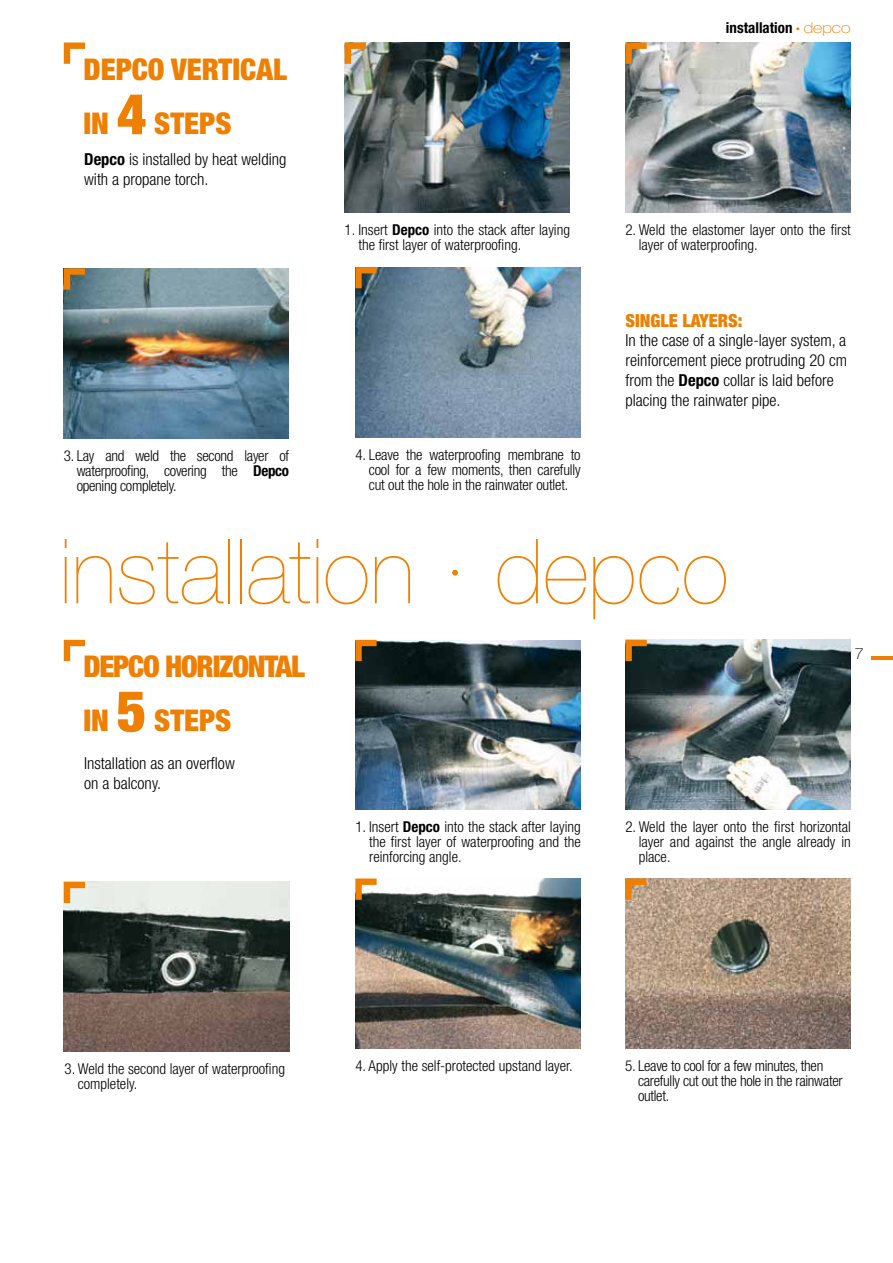
<style>
.page{position:relative;width:893px;height:1263px;background:#fff}
.page>*{position:absolute;margin:0;border:0;box-sizing:border-box;transform-origin:0 0}
.t1{font:200 90px "Helvetica Neue";color:#ee7f00}
.t2{font:900 condensed 30px/54px "Helvetica Neue";letter-spacing:-.04em;color:#ee7f00}
.t3{font:900 condensed 30px/54px "Helvetica Neue";color:#ee7f00}
.t4{font:900 condensed 18px "Helvetica Neue";color:#ee7f00}
.t5{font:300 condensed 16.5px/19.8px "Helvetica Neue";color:#000}
.t6{font:300 condensed 15px/15px "Helvetica Neue";color:#000;text-align:justify}
.t7{font:300 condensed 15px/15px "Helvetica Neue";letter-spacing:-.02em;color:#000}
.t8{font:700 condensed 15px "Helvetica Neue";color:#000}
.t9{font:100 expanded 15px "Helvetica Neue";color:#000}
.s1{font-size:57px}
.s2{font-weight:700}
.s3{color:#ee7f00}
.s4{font-weight:100;font-stretch:expanded;color:#ee7f00}
</style>
<div class="page">
<img style="left:625px;top:43px;width:226px;height:170px">
<img style="left:345px;top:43px;width:225px;height:169px">
<svg style="left:64px;top:43px;width:21px;height:21px"></svg>
<svg style="left:345px;top:43px;width:21px;height:21px"></svg>
<img style="left:625px;top:640px;width:226px;height:170px">
<svg style="left:64px;top:640px;width:21px;height:21px"></svg>
<img style="left:355px;top:640px;width:226px;height:170px">
<svg style="left:355px;top:640px;width:22px;height:21px"></svg>
<svg style="left:625px;top:640px;width:22px;height:21px"></svg>
<img style="left:625px;top:878px;width:225px;height:171px">
<svg style="left:625px;top:878px;width:21px;height:22px"></svg>
<img style="left:355px;top:878px;width:226px;height:171px">
<svg style="left:355px;top:878px;width:22px;height:22px"></svg>
<img style="left:64px;top:882px;width:225px;height:170px">
<svg style="left:64px;top:882px;width:21px;height:21px"></svg>
<img style="left:355px;top:267px;width:226px;height:170px">
<svg style="left:355px;top:267px;width:22px;height:21px"></svg>
<img style="left:64px;top:268px;width:224px;height:170px">
<svg style="left:64px;top:268px;width:21px;height:22px"></svg>
<svg style="left:625px;top:43px;width:22px;height:21px"></svg>
<hr style="left:872px;top:656px;width:21px;height:3px;background:#ee7f00">
<h2 class="t3" style="left:83px;top:42px;width:149px">DEPCO VERTICAL<br>IN <span class="s1">4</span> STEPS</h2>
<p class="t5" style="left:84px;top:149px;width:204px"><span class="s2">Depco</span> is installed by heat welding with a propane torch.</p>
<p class="t6" style="left:77px;top:448px;width:214px;text-indent:-13px">3. Lay and weld the second layer of waterproofing, covering the <span class="s2">Depco </span>opening completely.</p>
<p class="t8" style="left:726px;top:19px;width:126px">installation <span class="s3">·</span> <span class="s4">depco</span></p>
<p class="t6" style="left:358px;top:222px;width:213px;text-indent:-14px">1. Insert <span class="s2">Depco</span> into the stack after laying the first layer of waterproofing.</p>
<p class="t6" style="left:369px;top:447px;width:213px;text-indent:-13px">4. Leave the waterproofing membrane to cool for a few moments, then carefully cut out the hole in the rainwater outlet.</p>
<p class="t6" style="left:639px;top:222px;width:214px;text-indent:-13px">2. Weld the elastomer layer onto the first layer of waterproofing.</p>
<p class="t4" style="left:625px;top:309px;width:119px">SINGLE LAYERS:</p>
<p class="t5" style="left:625px;top:330px;width:223px">In the case of a single-layer system, a reinforcement piece protruding 20 cm from the <span class="s2">Depco</span> collar is laid before placing the rainwater pipe.</p>
<h1 class="t1" style="left:60px;top:519px;width:670px">installation · depco</h1>
<h2 class="t2" style="left:83px;top:639px;width:223px">DEPCO HORIZONTAL<br>IN <span class="s1">5</span> STEPS</h2>
<p class="t5" style="left:84px;top:753px;width:152px">Installation as an overflow on a balcony.</p>
<p class="t9" style="left:855px;top:645px;width:10px">7</p>
<p class="t6" style="left:369px;top:819px;width:213px;text-indent:-14px">1. Insert <span class="s2">Depco</span> into the stack after laying the first layer of waterproofing and the reinforcing angle.</p>
<p class="t6" style="left:639px;top:819px;width:214px;text-indent:-13px">2. Weld the layer onto the first horizontal layer and against the angle already in place.</p>
<p class="t6" style="left:64px;top:1061px;width:222px">3. Weld the second layer of waterproofing</p>
<p class="t6" style="left:355px;top:1058px;width:219px">4. Apply the self-protected upstand layer.</p>
<p class="t6" style="left:78px;top:1076px;width:61px">completely.</p>
<p class="t7" style="left:638px;top:1058px;width:206px;text-indent:-13px">5. Leave to cool for a few minutes, then carefully cut out the hole in the rainwater outlet.</p>
</div>
